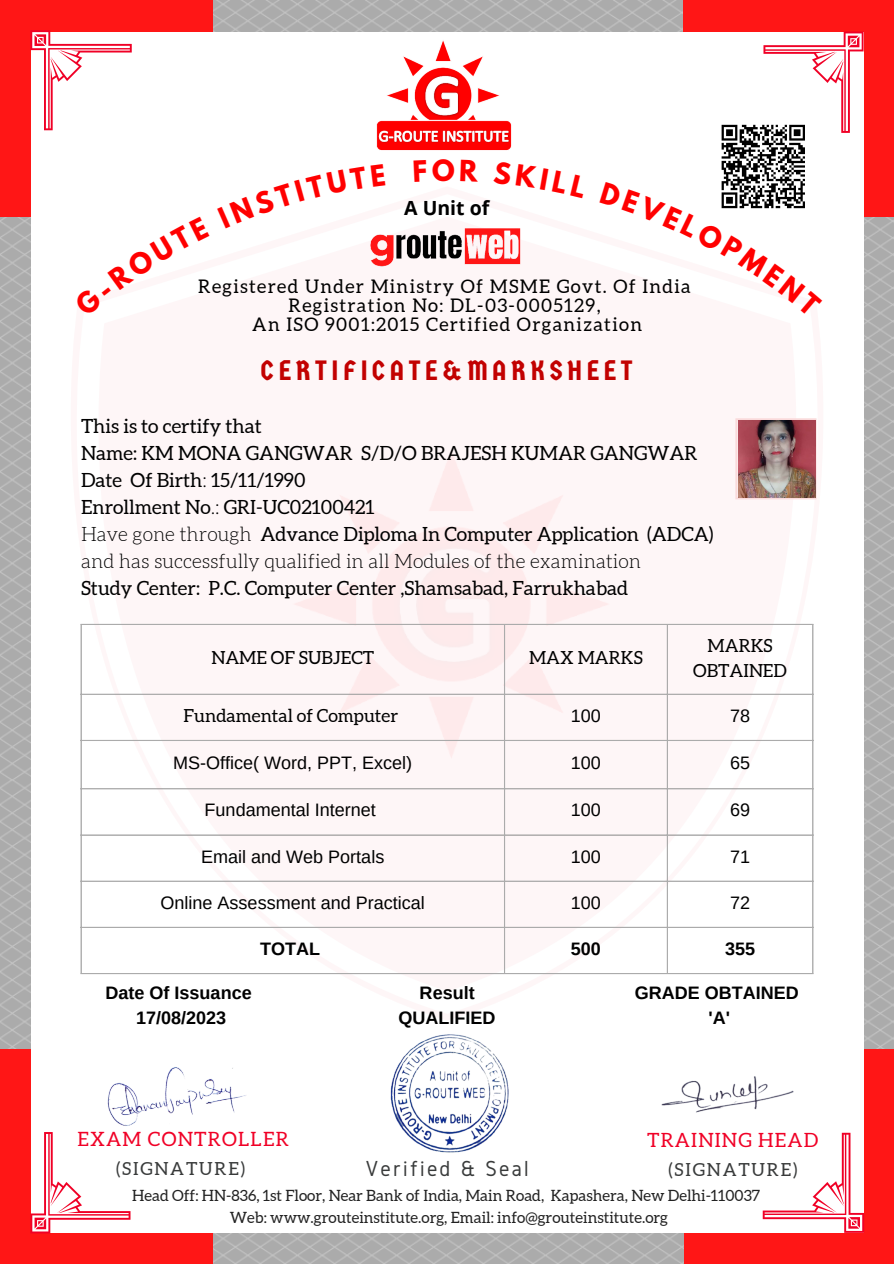
<style>
.page{position:relative;width:894px;height:1264px;background:#fff}
.page>*{position:absolute;margin:0;border:0;box-sizing:border-box;transform-origin:0 0}
.t1{font:27.9px "Germania One";letter-spacing:.16em;color:#c20101}
.t2{font:700 25.95px "League Spartan";color:#f00}
.t3{font:22.65px "Gidole";letter-spacing:.1em;color:#393b3b}
.t4{font:19.65px "Aleo";letter-spacing:.06em;color:#f00026}
.t5{font:19.5px "Aleo";color:#000}
.t6{font:300 19.5px "Aleo";color:#000}
.t7{font:700 19.5px "Open Sans";color:#000}
.t8{font:18.75px "Aleo";letter-spacing:.07em;color:#000}
.t9{font:18px "Arimo";color:#000}
.t10{font:700 18px "Arimo";color:#000}
.t11{font:18px/24.8px "Aleo";color:#000;text-align:center}
.t12{font:18px "Aleo";letter-spacing:.1em;color:#393b3b}
.t13{font:15.45px "Aleo";color:#222}
.s1{font-weight:300}
</style>
<div class="page">
<img style="left:0;top:0;width:893px;height:1263px">
<div style="left:682px;top:0;width:211px;height:217px;background:#ff1616"></div>
<div style="left:683px;top:1049px;width:210px;height:214px;background:#ff1616"></div>
<div style="left:0;top:0;width:213px;height:217px;background:#ff1616"></div>
<div style="left:0;top:1049px;width:213px;height:214px;background:#ff1616"></div>
<div style="left:31px;top:32px;width:832px;height:1200px;background:#fff"></div>
<svg style="left:30px;top:30px;width:102px;height:100px"></svg>
<svg style="left:30px;top:1132px;width:100px;height:101px"></svg>
<svg style="left:762px;top:1169px;width:101px;height:63px"></svg>
<svg style="left:81px;top:418px;width:736px;height:557px;fill:#fef6f7"></svg>
<img style="left:190px;top:418px;width:514px;height:379px">
<img style="left:360px;top:4px;width:173px;height:147px">
<hr style="left:80px;top:625px;width:2px;height:348px;background:#ababab">
<hr style="left:504px;top:625px;width:1px;height:348px;background:#ababab">
<hr style="left:666px;top:625px;width:1px;height:348px;background:#ababab">
<hr style="left:812px;top:625px;width:1px;height:348px;background:#ababab">
<hr style="left:80px;top:624px;width:733px;height:1px;background:#ababab">
<hr style="left:80px;top:693px;width:733px;height:1px;background:#ababab">
<hr style="left:80px;top:740px;width:733px;height:1px;background:#ababab">
<hr style="left:80px;top:788px;width:733px;height:1px;background:#ababab">
<hr style="left:80px;top:834px;width:733px;height:1px;background:#ababab">
<hr style="left:80px;top:880px;width:733px;height:1px;background:#ababab">
<hr style="left:80px;top:926px;width:733px;height:1px;background:#ababab">
<hr style="left:80px;top:973px;width:733px;height:1px;background:#ababab">
<img style="left:370px;top:228px;width:151px;height:39px">
<svg style="left:735px;top:418px;width:81px;height:81px"></svg>
<img style="left:737px;top:420px;width:77px;height:77px">
<img style="left:661px;top:1076px;width:190px;height:93px">
<img style="left:390px;top:1034px;width:119px;height:119px">
<img style="left:107px;top:1067px;width:139px;height:59px">
<svg style="left:721px;top:32px;width:142px;height:177px"></svg>
<p class="t2" style="left:432px;top:158px;width:24px">O</p>
<p class="t7" style="left:404px;top:194px;width:87px">A Unit of</p>
<p class="t8" style="left:198px;top:275px;width:494px">Registered Under Ministry Of MSME Govt. Of India</p>
<p class="t8" style="left:288px;top:295px;width:313px">Registration No: DL-03-0005129,</p>
<p class="t8" style="left:252px;top:314px;width:391px">An ISO 9001:2015 Certified Organization</p>
<p class="t1" style="left:261px;top:354px;width:373px">CERTIFICATE&amp;MARKSHEET</p>
<p class="t5" style="left:81px;top:417px;width:182px">This is to certify that</p>
<p class="t5" style="left:81px;top:444px;width:617px">Name: KM MONA GANGWAR S/D/O BRAJESH KUMAR GANGWAR</p>
<p class="t5" style="left:81px;top:471px;width:226px">Date Of Birth<span class="s1">:</span> 15/11/1990</p>
<p class="t5" style="left:81px;top:498px;width:295px">Enrollment No<span class="s1">.:</span> GRI-UC02100421</p>
<p class="t5" style="left:81px;top:525px;width:634px"><span class="s1">Have gone through</span> Advance Diploma In Computer Application (ADCA)</p>
<p class="t6" style="left:81px;top:552px;width:561px">and has successfully qualified in all Modules of the examination</p>
<p class="t5" style="left:81px;top:579px;width:548px">Study Center: P.C. Computer Center ,Shamsabad, Farrukhabad</p>
<p class="t11" style="left:211px;top:646px;width:164px">NAME OF SUBJECT</p>
<p class="t11" style="left:529px;top:646px;width:115px">MAX MARKS</p>
<p class="t11" style="left:693px;top:634px;width:95px">MARKS<br>OBTAINED</p>
<p class="t11" style="left:183px;top:704px;width:216px">Fundamental of Computer</p>
<p class="t9" style="left:570px;top:705px;width:32px">100</p>
<p class="t9" style="left:729px;top:705px;width:22px">78</p>
<p class="t9" style="left:173px;top:753px;width:240px">MS-Office( Word, PPT, Excel)</p>
<p class="t9" style="left:570px;top:753px;width:32px">100</p>
<p class="t9" style="left:729px;top:753px;width:22px">65</p>
<p class="t9" style="left:204px;top:800px;width:173px">Fundamental Internet</p>
<p class="t9" style="left:570px;top:800px;width:32px">100</p>
<p class="t9" style="left:729px;top:800px;width:22px">69</p>
<p class="t9" style="left:201px;top:846px;width:185px">Email and Web Portals</p>
<p class="t9" style="left:570px;top:846px;width:32px">100</p>
<p class="t9" style="left:729px;top:846px;width:22px">71</p>
<p class="t9" style="left:160px;top:892px;width:266px">Online Assessment and Practical</p>
<p class="t9" style="left:570px;top:892px;width:32px">100</p>
<p class="t9" style="left:729px;top:892px;width:22px">72</p>
<p class="t10" style="left:260px;top:938px;width:61px">TOTAL</p>
<p class="t10" style="left:570px;top:938px;width:32px">500</p>
<p class="t10" style="left:724px;top:938px;width:32px">355</p>
<p class="t10" style="left:105px;top:983px;width:148px">Date Of Issuance</p>
<p class="t10" style="left:136px;top:1007px;width:92px">17/08/2023</p>
<p class="t10" style="left:419px;top:983px;width:57px">Result</p>
<p class="t10" style="left:398px;top:1007px;width:98px">QUALIFIED</p>
<p class="t10" style="left:634px;top:983px;width:166px">GRADE OBTAINED</p>
<p class="t10" style="left:708px;top:1007px;width:23px">'A'</p>
<p class="t4" style="left:77px;top:1130px;width:213px">EXAM CONTROLLER</p>
<p class="t12" style="left:116px;top:1158px;width:130px">(SIGNATURE)</p>
<p class="t3" style="left:366px;top:1156px;width:164px">Verified &amp; Seal</p>
<p class="t4" style="left:647px;top:1131px;width:173px">TRAINING HEAD</p>
<p class="t12" style="left:668px;top:1159px;width:130px">(SIGNATURE)</p>
<p class="t13" style="left:132px;top:1187px;width:629px">Head Off: HN-836, 1st Floor, Near Bank of India, Main Road, Kapashera, New Delhi-110037</p>
<p class="t13" style="left:230px;top:1208px;width:439px">Web: www.grouteinstitute.org, Email: info@grouteinstitute.org</p>
</div>
